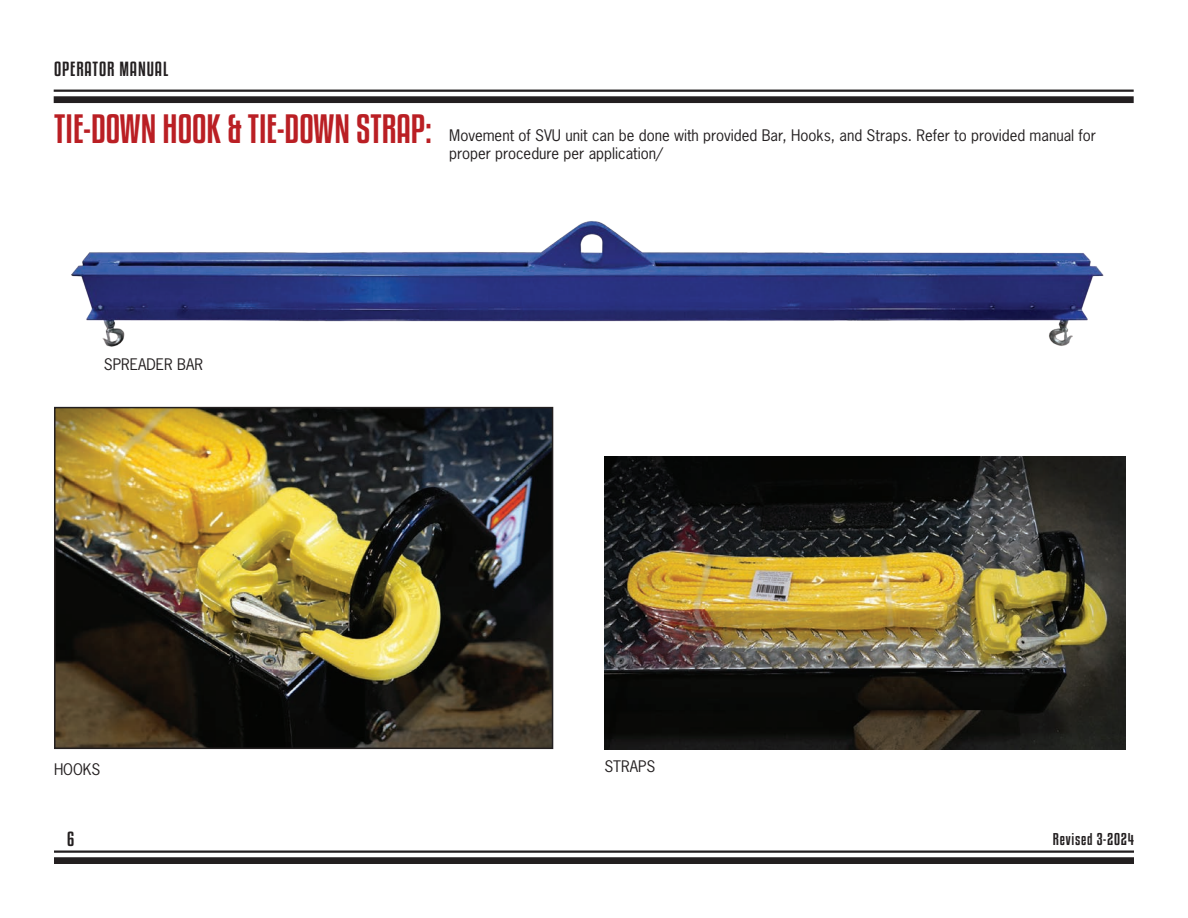
<style>
.page{position:relative;width:1188px;height:918px;background:#fff}
.page>*{position:absolute;margin:0;border:0;box-sizing:border-box;transform-origin:0 0}
.t1{font:36px "Kenyan Coffee Rg";color:#ba1f24}
.t2{font:18px "Kenyan Coffee Rg";letter-spacing:.05em;color:#231f20}
.t3{font:15px/18px "News Gothic Std";color:#231f20}
.t4{font:15px "Kenyan Coffee Rg";letter-spacing:.05em;color:#231f20}
</style>
<div class="page">
<hr style="left:54px;top:90px;width:1080px;height:2px;background:#231f20">
<div style="left:54px;top:96px;width:1080px;height:7px;background:#231f20"></div>
<hr style="left:54px;top:851px;width:1080px;height:2px;background:#231f20">
<div style="left:54px;top:857px;width:1080px;height:7px;background:#231f20"></div>
<img style="left:605px;top:456px;width:521px;height:294px">
<img style="left:57px;top:410px;width:493px;height:336px">
<div style="left:54px;top:407px;width:499px;height:342px;border:2px solid #231f20"></div>
<img style="left:71px;top:221px;width:1033px;height:126px">
<p class="t2" style="left:54px;top:58px;width:116px">OPERATOR MANUAL</p>
<h1 class="t1" style="left:54px;top:107px;width:379px">TIE-DOWN HOOK &amp; TIE-DOWN STRAP:</h1>
<p class="t3" style="left:449px;top:126px;width:648px">Movement of SVU unit can be done with provided Bar, Hooks, and Straps. Refer to provided manual for proper procedure per application/</p>
<p class="t3" style="left:104px;top:355px;width:101px">SPREADER BAR</p>
<p class="t3" style="left:54px;top:760px;width:48px">HOOKS</p>
<p class="t3" style="left:604px;top:757px;width:53px">STRAPS</p>
<p class="t2" style="left:67px;top:828px;width:9px">6</p>
<p class="t4" style="left:1053px;top:830px;width:83px">Revised 3-2024</p>
</div>
